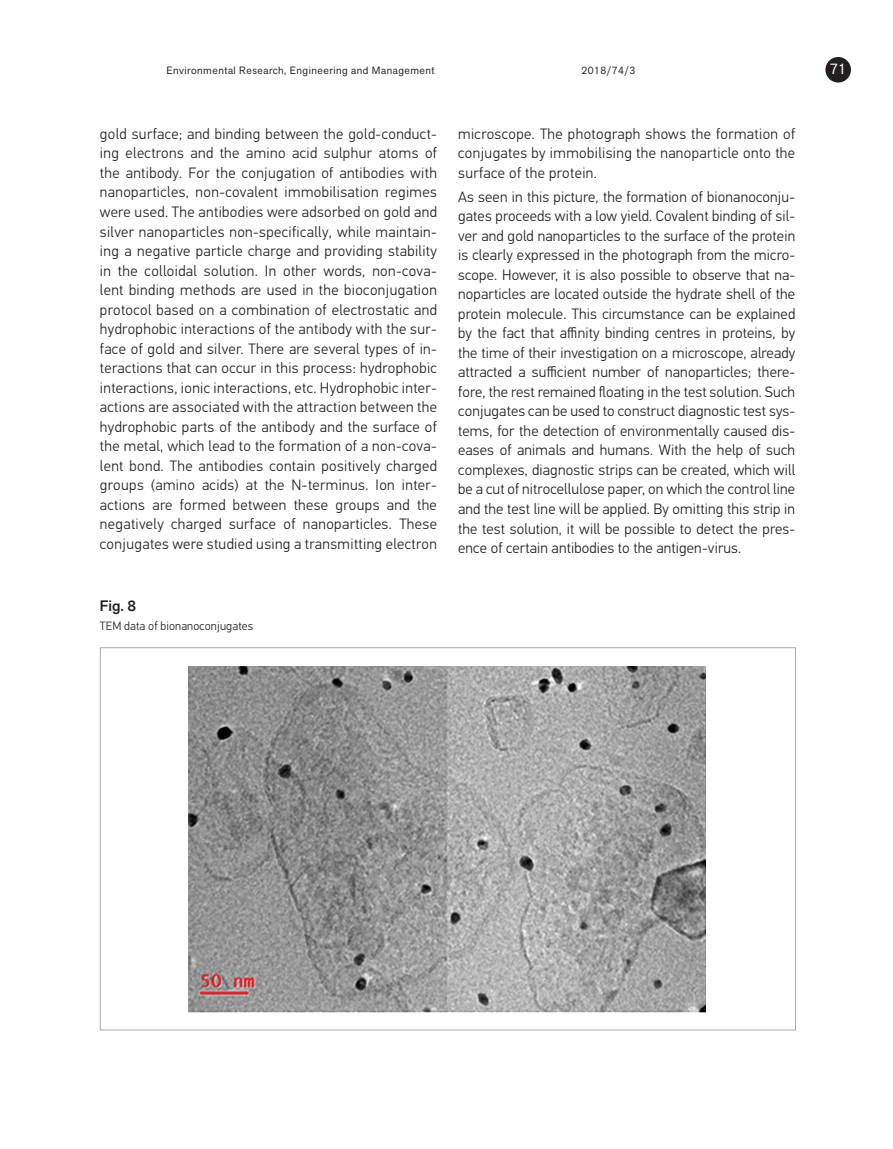
<style>
.page{position:relative;width:893px;height:1149px;background:#fff}
.page>*{position:absolute;margin:0;border:0;box-sizing:border-box;transform-origin:0 0}
.tekstas_EREM{font:300 15px/19.5px "PF Din Text Pro";letter-spacing:.025em;color:#231f20;text-align:justify}
.Pav_nr{font:500 15px "Akzid Grtsk Next";color:#231f20}
.t1{font:15px "Akzid Grtsk Next";color:#fff}
.Pav_pavadin{font:300 12px "PF Din Text Pro";letter-spacing:.01em;color:#231f20}
.t2{font:10.5px "Akzid Grtsk Next";letter-spacing:.05em;color:#231f20}
</style>
<div class="page">
<div style="left:825px;top:57px;width:26px;height:25px;background:#231f20;border-radius:50%"></div>
<img style="left:188px;top:666px;width:517px;height:346px">
<p class="t2" style="left:167px;top:63px;width:270px">Environmental Research, Engineering and Management</p>
<p class="t2" style="left:581px;top:63px;width:55px">2018/74/3</p>
<p class="t1" style="left:830px;top:59px;width:18px">71</p>
<p class="tekstas_EREM" style="left:100px;top:124px;width:339px">gold surface; and binding between the gold-conduct&shy;ing electrons and the amino acid sulphur atoms of the antibody. For the conjugation of antibodies with nanoparticles, non-covalent immobilisation regimes were used. The antibodies were adsorbed on gold and silver nanoparticles non-specifically, while maintain&shy;ing a negative particle charge and providing stability in the colloidal solution. In other words, non-cova&shy;lent binding methods are used in the bioconjugation protocol based on a combination of electrostatic and hydrophobic interactions of the antibody with the sur&shy;face of gold and silver. There are several types of in&shy;teractions that can occur in this process: hydrophobic interactions, ionic interactions, etc. Hydrophobic inter&shy;actions are associated with the attraction between the hydrophobic parts of the antibody and the surface of the metal, which lead to the formation of a non-cova&shy;lent bond. The antibodies contain positively charged groups (amino acids) at the N-terminus. Ion inter&shy;actions are formed between these groups and the negatively charged surface of nanoparticles. These conjugates were studied using a transmitting electron</p>
<p class="Pav_nr" style="left:100px;top:595px;width:38px">Fig. 8</p>
<p class="Pav_pavadin" style="left:100px;top:618px;width:155px">TEM data of bionanoconjugates</p>
<p class="tekstas_EREM" style="left:458px;top:124px;width:338px">microscope. The photograph shows the formation of conjugates by immobilising the nanoparticle onto the surface of the protein.</p>
<p class="tekstas_EREM" style="left:458px;top:187px;width:339px">As seen in this picture, the formation of bionanoconju&shy;gates proceeds with a low yield. Covalent binding of sil&shy;ver and gold nanoparticles to the surface of the protein is clearly expressed in the photograph from the micro&shy;scope. However, it is also possible to observe that na&shy;noparticles are located outside the hydrate shell of the protein molecule. This circumstance can be explained by the fact that affinity binding centres in proteins, by the time of their investigation on a microscope, already attracted a sufficient number of nanoparticles; there&shy;fore, the rest remained floating in the test solution. Such conjugates can be used to construct diagnostic test sys&shy;tems, for the detection of environmentally caused dis&shy;eases of animals and humans. With the help of such complexes, diagnostic strips can be created, which will be a cut of nitrocellulose paper, on which the control line and the test line will be applied. By omitting this strip in the test solution, it will be possible to detect the pres&shy;ence of certain antibodies to the antigen-virus.</p>
</div>
